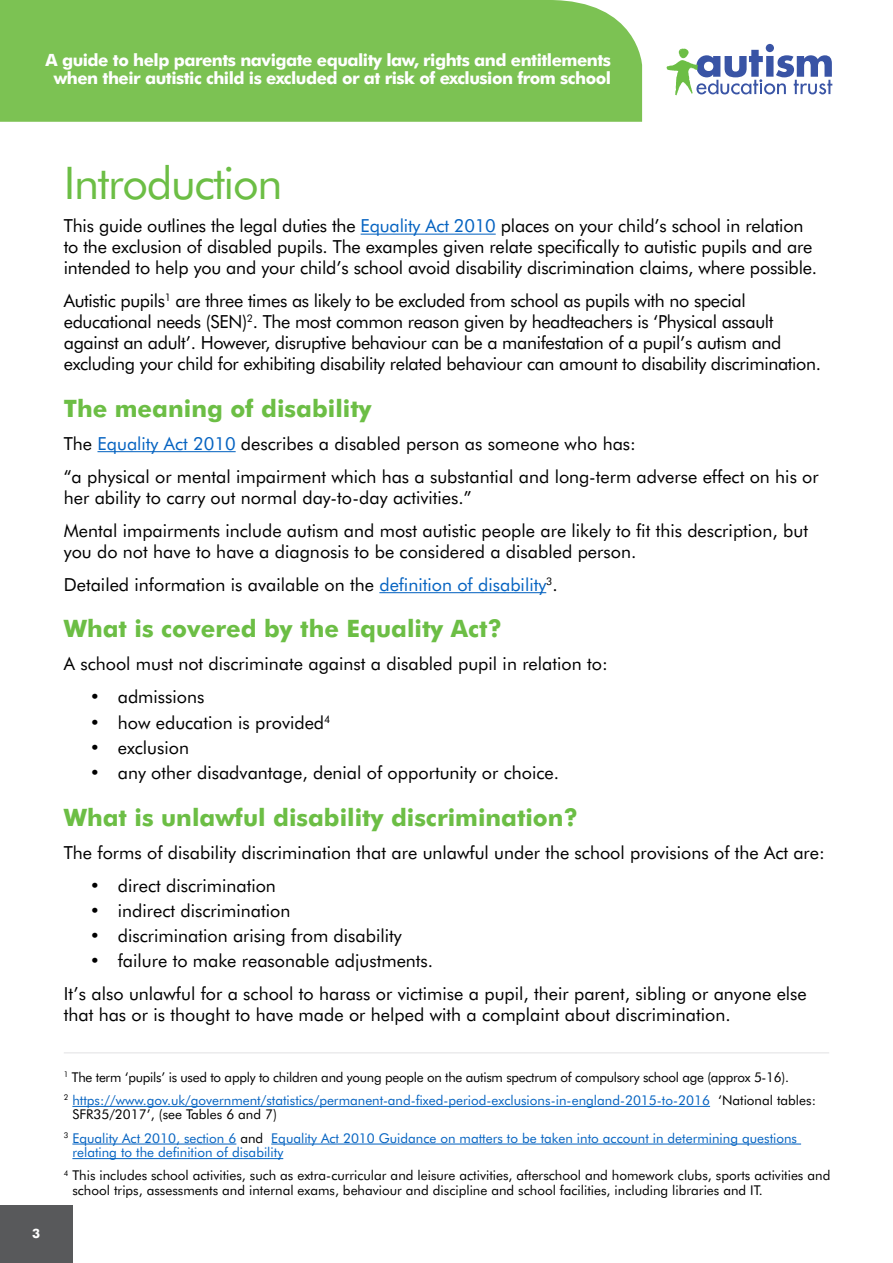
<style>
.page{position:relative;width:893px;height:1263px;background:#fff}
.page>*{position:absolute;margin:0;border:0;box-sizing:border-box;transform-origin:0 0}
.t1{font:45px "Futura BT";letter-spacing:-.03em;color:#6cbe45}
.t2{font:700 24px "Futura BT";color:#6cbe45}
.t3{font:18px/33px "Futura BT";color:#000}
.t4{font:18px/21px "Futura BT";letter-spacing:-.02em;color:#000}
.t5{font:700 16.95px/17.9px "Futura BT";letter-spacing:-.03em;color:#fff;text-align:center}
.t6{font:13.5px/23.1px "Futura BT";color:#000}
.t7{font:13.5px/23.1px "Futura BT";color:#0563c1}
.t8{font:700 12.9px "Futura BT";color:#fff}
.s1{color:#0563c1}
.s2{color:#000}
</style>
<div class="page">
<div style="left:0;top:0;width:642px;height:122px;background:#7cc253"></div>
<div style="left:0;top:1205px;width:72px;height:58px;background:#58595b"></div>
<svg style="left:667px;top:44px;width:165px;height:51px"></svg>
<hr style="left:361px;top:234px;width:135px;height:1px;background:#0563c1">
<hr style="left:97px;top:451px;width:139px;height:1px;background:#0563c1">
<hr style="left:379px;top:592px;width:167px;height:1px;background:#0563c1">
<hr style="left:72px;top:1106px;width:638px;height:1px;background:#0563c1">
<hr style="left:72px;top:1144px;width:164px;height:1px;background:#0563c1">
<hr style="left:271px;top:1144px;width:530px;height:1px;background:#0563c1">
<hr style="left:72px;top:1158px;width:211px;height:1px;background:#0563c1">
<hr style="left:64px;top:1052px;width:765px;height:1px;background:#ebebec">
<p class="t5" style="left:46px;top:51px;width:567px">A guide to help parents navigate equality law, rights and entitlements when their autistic child is excluded or at risk of exclusion from school</p>
<h1 class="t1" style="left:64px;top:156px;width:220px">Introduction</h1>
<p class="t3" style="left:64px;top:215px;width:755px;line-height:21px">This guide outlines the legal duties the <span class="s1">Equality Act 2010</span> places on your child’s school in relation to the exclusion of disabled pupils. The examples given relate specifically to autistic pupils and are intended to help you and your child’s school avoid disability discrimination claims, where possible.</p>
<p class="t4" style="left:64px;top:290px;width:759px">Autistic pupils<sup>1</sup> are three times as likely to be excluded from school as pupils with no special educational needs (SEN)<sup>2</sup>. The most common reason given by headteachers is ‘Physical assault against an adult’. However, disruptive behaviour can be a manifestation of a pupil’s autism and excluding your child for exhibiting disability related behaviour can amount to disability discrimination.</p>
<h2 class="t2" style="left:64px;top:393px;width:309px">The meaning of disability</h2>
<p class="t3" style="left:64px;top:427px;width:757px">The <span class="s1">Equality Act 2010</span> describes a disabled person as someone who has:<br>“a physical or mental impairment which has a substantial and long-term adverse effect on his or</p>
<p class="t3" style="left:64px;top:481px;width:746px">her ability to carry out normal day-to-day activities.”<br>Mental impairments include autism and most autistic people are likely to fit this description, but</p>
<p class="t3" style="left:64px;top:535px;width:574px">you do not have to have a diagnosis to be considered a disabled person.<br>Detailed information is available on the <span class="s1">definition of disability</span><sup>3</sup>.</p>
<h2 class="t2" style="left:64px;top:614px;width:440px">What is covered by the Equality Act?</h2>
<p class="t3" style="left:64px;top:647px;width:545px">A school must not discriminate against a disabled pupil in relation to:</p>
<p class="t3" style="left:91px;top:680px;width:115px">• admissions</p>
<p class="t3" style="left:91px;top:705px;width:241px">• how education is provided<sup>4</sup></p>
<p class="t3" style="left:91px;top:731px;width:100px">• exclusion</p>
<p class="t3" style="left:91px;top:756px;width:470px">• any other disadvantage, denial of opportunity or choice.</p>
<h2 class="t2" style="left:64px;top:802px;width:516px">What is unlawful disability discrimination?</h2>
<p class="t3" style="left:64px;top:835px;width:763px">The forms of disability discrimination that are unlawful under the school provisions of the Act are:</p>
<p class="t3" style="left:91px;top:868px;width:187px">• direct discrimination</p>
<p class="t3" style="left:91px;top:894px;width:201px">• indirect discrimination</p>
<p class="t3" style="left:91px;top:919px;width:312px">• discrimination arising from disability</p>
<p class="t3" style="left:64px;top:944px;width:745px;text-indent:27px">• failure to make reasonable adjustments.<br>It’s also unlawful for a school to harass or victimise a pupil, their parent, sibling or anyone else</p>
<p class="t3" style="left:64px;top:998px;width:668px">that has or is thought to have made or helped with a complaint about discrimination.</p>
<p class="t8" style="left:32px;top:1225px;width:10px">3</p>
<p class="t6" style="left:64px;top:1065px;width:754px"><sup>1</sup> The term ‘pupils’ is used to apply to children and young people on the autism spectrum of compulsory school age (approx 5-16).<br><sup>2</sup> <span class="s1">https://www.gov.uk/government/statistics/permanent-and-fixed-period-exclusions-in-england-2015-to-2016</span> ‘National tables:</p>
<p class="t7" style="left:64px;top:1103px;width:735px;text-indent:9px"><span class="s2">SFR35/2017’, (see Tables 6 and 7)<br></span><sup>3</sup> Equality Act 2010, section 6 <span class="s2">and</span> Equality Act 2010 Guidance on matters to be taken into account in determining questions</p>
<p class="t6" style="left:64px;top:1141px;width:768px;text-indent:9px"><span class="s1">relating to the definition of disability<br></span><sup>4</sup> This includes school activities, such as extra-curricular and leisure activities, afterschool and homework clubs, sports activities and</p>
<p class="t6" style="left:72px;top:1178px;width:692px">school trips, assessments and internal exams, behaviour and discipline and school facilities, including libraries and IT.</p>
</div>
